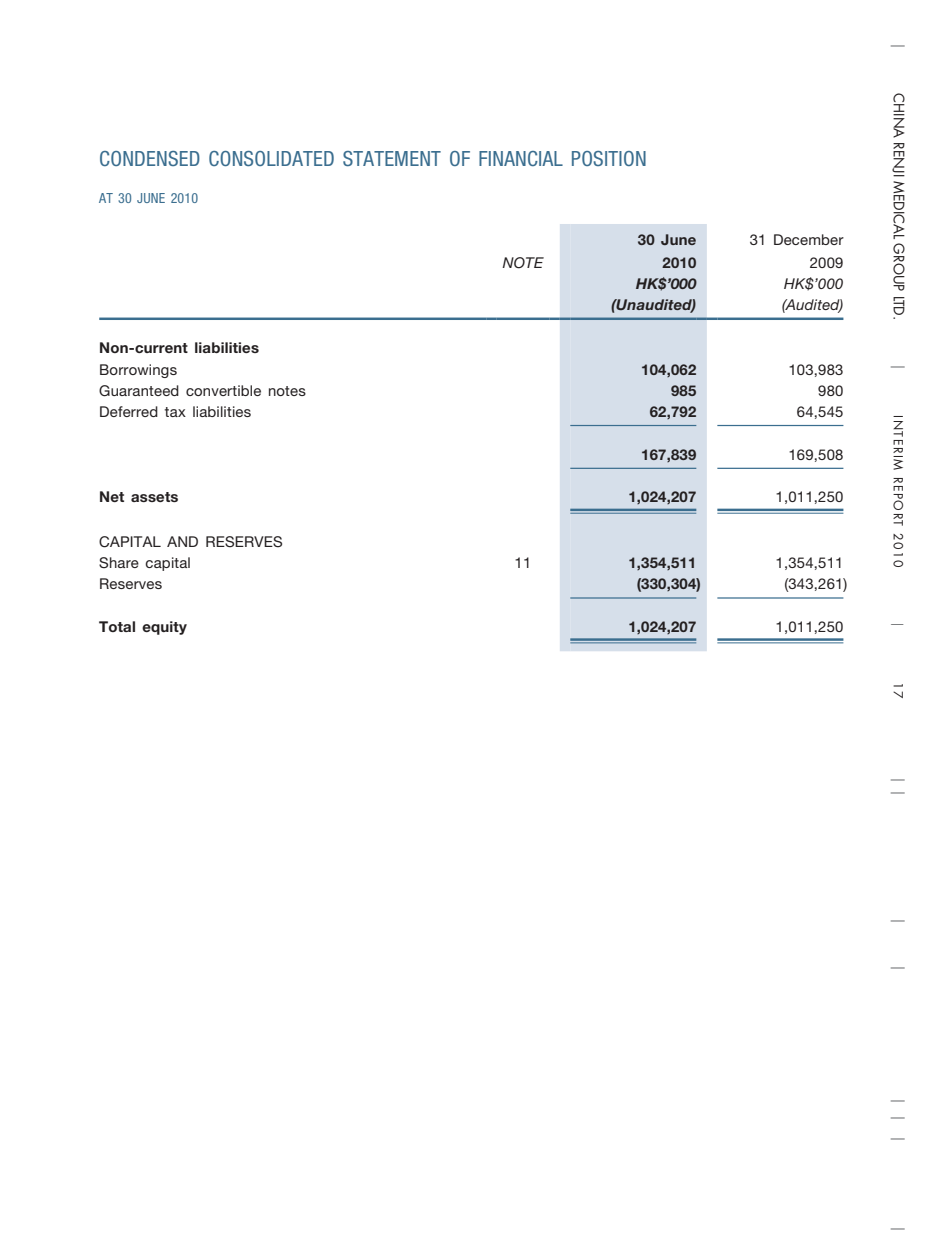
<style>
.page{position:relative;width:943px;height:1260px;background:#fff}
.page>*{position:absolute;margin:0;border:0;box-sizing:border-box;transform-origin:0 0}
._03_H1{font:condensed 21px "Helvetica Neue LT Std";letter-spacing:.01em;color:#3b6e8f}
._15_Table_Stub{font:14.88px "Helvetica Neue LT Std";letter-spacing:.015em;color:#231f20}
._31_table_tab_6pt{font:14.88px/22.8px "Helvetica Neue LT Std";letter-spacing:.015em;color:#231f20;text-align:right}
._31_table_tab_6pt-2{font:700 14.88px/22.8px "Helvetica Neue LT Std";letter-spacing:.015em;color:#231f20;text-align:right}
._15_Table_Stub-2{font:700 14.88px "Helvetica Neue LT Std";letter-spacing:.015em;color:#231f20}
._31_table_tab_6pt-3{font:italic 14.88px "Helvetica Neue LT Std";letter-spacing:.015em;color:#231f20}
._31_table_tab_6pt-4{font:italic 700 14.88px "Helvetica Neue LT Std";letter-spacing:.015em;color:#231f20}
.t1{font:14px "Futura Std";color:#231f20}
._01_Body_Text_col{font:condensed 14px "Helvetica Neue LT Std";letter-spacing:.01em;color:#3b6e8f}
.t2{font:14px "Futura Std";color:#77797b}
.t3{font:12.25px "Futura Std";letter-spacing:.12em;color:#231f20}
.t4{font:12.25px "Futura Std";color:#77797b}
</style>
<div class="page">
<div style="left:570px;top:224px;width:136px;height:427px;background:#d6dfea"></div>
<hr style="left:570px;top:425px;width:126px;height:1px;background:#3b6e8f">
<hr style="left:717px;top:425px;width:126px;height:1px;background:#3b6e8f">
<hr style="left:570px;top:468px;width:126px;height:1px;background:#3b6e8f">
<hr style="left:717px;top:468px;width:126px;height:1px;background:#3b6e8f">
<hr style="left:570px;top:509px;width:126px;height:2px;background:#3b6e8f">
<hr style="left:570px;top:513px;width:126px;height:1px;background:#3b6e8f">
<hr style="left:717px;top:509px;width:126px;height:2px;background:#3b6e8f">
<hr style="left:717px;top:513px;width:126px;height:1px;background:#3b6e8f">
<hr style="left:570px;top:597px;width:126px;height:2px;background:#3b6e8f">
<hr style="left:717px;top:597px;width:126px;height:2px;background:#3b6e8f">
<hr style="left:570px;top:638px;width:126px;height:3px;background:#3b6e8f">
<hr style="left:570px;top:642px;width:126px;height:1px;background:#3b6e8f">
<hr style="left:717px;top:638px;width:126px;height:3px;background:#3b6e8f">
<hr style="left:717px;top:642px;width:126px;height:1px;background:#3b6e8f">
<hr style="left:99px;top:318px;width:387px;height:2px;background:#3b6e8f">
<svg style="left:486px;top:318px;width:11px;height:2px"></svg>
<hr style="left:497px;top:318px;width:52px;height:2px;background:#3b6e8f">
<svg style="left:549px;top:224px;width:21px;height:427px"></svg>
<hr style="left:570px;top:318px;width:126px;height:2px;background:#3b6e8f">
<svg style="left:696px;top:318px;width:21px;height:2px"></svg>
<hr style="left:717px;top:318px;width:126px;height:2px;background:#3b6e8f">
<p class="_03_H1" style="left:99px;top:147px;width:549px">CONDENSED CONSOLIDATED STATEMENT OF FINANCIAL POSITION</p>
<p class="_01_Body_Text_col" style="left:99px;top:190px;width:100px">AT 30 JUNE 2010</p>
<p class="_31_table_tab_6pt-3" style="left:503px;top:254px;width:42px">NOTE</p>
<p class="_31_table_tab_6pt-2" style="left:638px;top:228px;width:60px">30 June<br>2010</p>
<p class="_31_table_tab_6pt" style="left:749px;top:228px;width:95px">31 December<br>2009</p>
<p class="_31_table_tab_6pt-4" style="left:636px;top:274px;width:62px">HK$’000</p>
<p class="_31_table_tab_6pt-3" style="left:784px;top:275px;width:61px">HK$’000</p>
<p class="_31_table_tab_6pt-4" style="left:611px;top:296px;width:86px">(Unaudited)</p>
<p class="_31_table_tab_6pt-3" style="left:782px;top:296px;width:63px">(Audited)</p>
<p class="_15_Table_Stub-2" style="left:99px;top:339px;width:161px">Non-current liabilities</p>
<p class="_15_Table_Stub" style="left:99px;top:360px;width:79px">Borrowings</p>
<p class="_31_table_tab_6pt-2" style="left:641px;top:358px;width:57px">104,062</p>
<p class="_31_table_tab_6pt" style="left:788px;top:358px;width:57px">103,983</p>
<p class="_15_Table_Stub" style="left:99px;top:382px;width:208px">Guaranteed convertible notes</p>
<p class="_31_table_tab_6pt-2" style="left:671px;top:379px;width:27px">985</p>
<p class="_31_table_tab_6pt" style="left:818px;top:379px;width:27px">980</p>
<p class="_15_Table_Stub" style="left:99px;top:403px;width:153px">Deferred tax liabilities</p>
<p class="_31_table_tab_6pt-2" style="left:649px;top:400px;width:48px">62,792</p>
<p class="_31_table_tab_6pt" style="left:796px;top:400px;width:48px">64,545</p>
<p class="_31_table_tab_6pt-2" style="left:641px;top:443px;width:57px">167,839</p>
<p class="_31_table_tab_6pt" style="left:788px;top:443px;width:57px">169,508</p>
<p class="_15_Table_Stub-2" style="left:99px;top:488px;width:81px">Net assets</p>
<p class="_31_table_tab_6pt-2" style="left:628px;top:485px;width:69px">1,024,207</p>
<p class="_31_table_tab_6pt" style="left:775px;top:486px;width:69px">1,011,250</p>
<p class="_15_Table_Stub" style="left:99px;top:533px;width:185px">CAPITAL AND RESERVES</p>
<p class="_15_Table_Stub" style="left:99px;top:554px;width:93px">Share capital</p>
<p class="_31_table_tab_6pt" style="left:514px;top:551px;width:18px">11</p>
<p class="_31_table_tab_6pt-2" style="left:628px;top:551px;width:69px">1,354,511</p>
<p class="_31_table_tab_6pt" style="left:775px;top:551px;width:69px">1,354,511</p>
<p class="_15_Table_Stub" style="left:99px;top:575px;width:64px">Reserves</p>
<p class="_31_table_tab_6pt-2" style="left:636px;top:572px;width:66px">(330,304)</p>
<p class="_31_table_tab_6pt" style="left:784px;top:572px;width:64px">(343,261)</p>
<p class="_15_Table_Stub-2" style="left:99px;top:618px;width:89px">Total equity</p>
<p class="_31_table_tab_6pt-2" style="left:628px;top:615px;width:69px">1,024,207</p>
<p class="_31_table_tab_6pt" style="left:775px;top:615px;width:69px">1,011,250</p>
<p class="t2" style="left:907px;top:42px;width:9px;rotate:90deg">|</p>
<p class="t1" style="left:907px;top:93px;width:228px;rotate:90deg">CHINA RENJI MEDICAL GROUP LTD.</p>
<p class="t2" style="left:907px;top:363px;width:9px;rotate:90deg">|</p>
<p class="t3" style="left:906px;top:415px;width:154px;rotate:90deg">INTERIM REPORT 2010</p>
<p class="t4" style="left:906px;top:621px;width:8px;rotate:90deg">|</p>
<p class="t3" style="left:906px;top:682px;width:18px;rotate:90deg">17</p>
<p class="t2" style="left:907px;top:776px;width:22px;rotate:90deg">| |</p>
<p class="t2" style="left:907px;top:917px;width:9px;rotate:90deg">|</p>
<p class="t2" style="left:907px;top:964px;width:9px;rotate:90deg">|</p>
<p class="t2" style="left:907px;top:1097px;width:47px;rotate:90deg">| | |</p>
<p class="t2" style="left:907px;top:1225px;width:9px;rotate:90deg">|</p>
</div>
